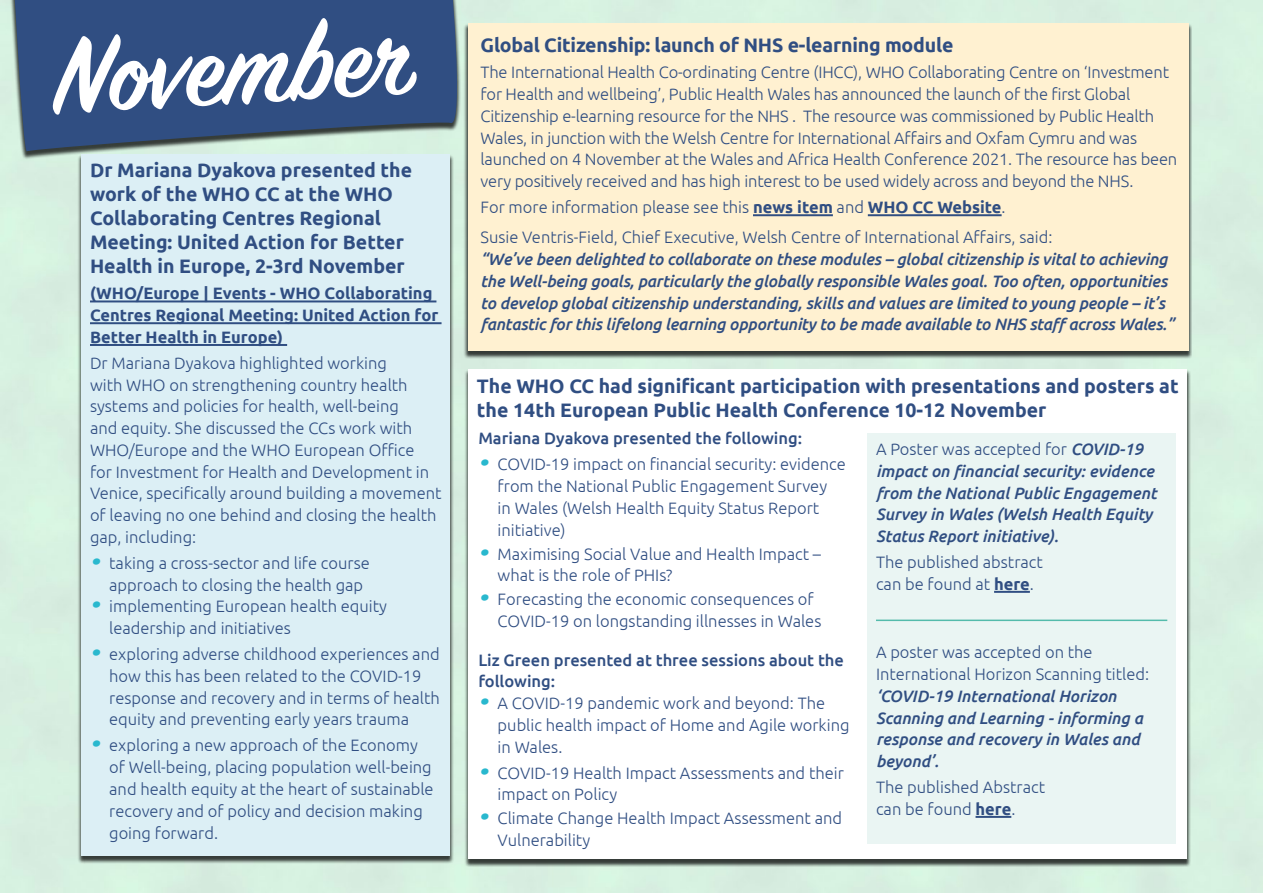
<style>
.page{position:relative;width:1263px;height:893px;background:#fff}
.page>*{position:absolute;margin:0;border:0;box-sizing:border-box;transform-origin:0 0}
.t1{font:600 120px "Sign Painter House Script";color:#fff}
.Heading{font:700 19.5px/24px "Ubuntu";color:#304e82}
.Body{font:300 16.5px/21.8px "Ubuntu";color:#304e82}
.Italic{font:italic 500 16.5px/21.8px "Ubuntu";letter-spacing:-.01em;color:#304e82}
.Body-2{font:italic 500 16.5px/21.8px "Ubuntu";color:#304e82}
.Body-3{font:700 16.5px/21.8px "Ubuntu";color:#304e82}
.Body-4{font:500 16.5px/21.8px "Ubuntu";color:#304e82}
.s1{font-family:"Swing King";font-weight:400;font-size:24px;color:#29b8ce}
.s2{font-weight:700}
.s3{font-weight:300;font-style:normal}
</style>
<div class="page">
<svg style="left:12px;top:0;width:453px;height:155px;fill:#304e82"></svg>
<div style="left:463px;top:23px;width:729px;height:336px;background:#000;opacity:.75"></div>
<div style="left:468px;top:23px;width:720px;height:328px;background:#fff1d1"></div>
<hr style="left:753px;top:214px;width:80px;height:2px;background:#304e82">
<hr style="left:868px;top:214px;width:134px;height:2px;background:#304e82">
<div style="left:77px;top:154px;width:377px;height:710px;background:#000;opacity:.75"></div>
<div style="left:81px;top:154px;width:369px;height:701px;background:#dceff5"></div>
<hr style="left:90px;top:300px;width:346px;height:2px;background:#304e82">
<hr style="left:90px;top:322px;width:351px;height:2px;background:#304e82">
<hr style="left:90px;top:344px;width:197px;height:2px;background:#304e82">
<div style="left:464px;top:369px;width:727px;height:498px;background:#000;opacity:.75"></div>
<div style="left:468px;top:369px;width:719px;height:490px;background:#fff"></div>
<div style="left:867px;top:434px;width:309px;height:410px;background:#eaf5f3"></div>
<hr style="left:876px;top:620px;width:291px;height:1px;background:#54bbab">
<hr style="left:994px;top:591px;width:36px;height:2px;background:#304e82">
<hr style="left:975px;top:816px;width:36px;height:2px;background:#304e82">
<p class="t1" style="left:50px;top:4px;width:321px;rotate:-3deg">November</p>
<p class="Heading" style="left:90px;top:158px;width:324px">Dr Mariana Dyakova presented the work of the WHO CC at the WHO<br>Collaborating Centres Regional<br>Meeting: United Action for Better<br>Health in Europe, 2-3rd November</p>
<p class="Body-3" style="left:90px;top:282px;width:350px">(WHO/Europe | Events - WHO Collaborating<br>Centres Regional Meeting: United Action for<br>Better Health in Europe)</p>
<p class="Body" style="left:90px;top:352px;width:353px">Dr Mariana Dyakova highlighted working<br>with WHO on strengthening country health systems and policies for health, well-being<br>and equity. She discussed the CCs work with WHO/Europe and the WHO European Office<br>for Investment for Health and Development in Venice, specifically around building a movement of leaving no one behind and closing the health gap, including:</p>
<p class="Body" style="left:109px;top:552px;width:262px;text-indent:-19px"><span class="s1">•</span> taking a cross-sector and life course approach to closing the health gap</p>
<p class="Body" style="left:109px;top:595px;width:279px;text-indent:-19px"><span class="s1">•</span> implementing European health equity leadership and initiatives</p>
<p class="Body" style="left:109px;top:643px;width:332px;text-indent:-19px"><span class="s1">•</span> exploring adverse childhood experiences and how this has been related to the COVID-19 response and recovery and in terms of health equity and preventing early years trauma</p>
<p class="Body" style="left:109px;top:734px;width:326px;text-indent:-19px"><span class="s1">•</span> exploring a new approach of the Economy of Well-being, placing population well-being and health equity at the heart of sustainable recovery and of policy and decision making going forward.</p>
<p class="Heading" style="left:480px;top:33px;width:474px">Global Citizenship: launch of NHS e-learning module</p>
<p class="Body" style="left:480px;top:61px;width:698px">The International Health Co-ordinating Centre (IHCC), WHO Collaborating Centre on ‘Investment for Health and wellbeing’, Public Health Wales has announced the launch of the first Global Citizenship e-learning resource for the NHS . The resource was commissioned by Public Health Wales, in junction with the Welsh Centre for International Affairs and Oxfam Cymru and was launched on 4 November at the Wales and Africa Health Conference 2021. The resource has been very positively received and has high interest to be used widely across and beyond the NHS.</p>
<p class="Body" style="left:480px;top:196px;width:527px">For more information please see this <span class="s2">news item</span> and <span class="s2">WHO CC Website</span>.</p>
<p class="Body" style="left:480px;top:226px;width:573px">Susie Ventris-Field, Chief Executive, Welsh Centre of International Affairs, said:</p>
<p class="Italic" style="left:480px;top:248px;width:695px">“We’ve been delighted to collaborate on these modules – global citizenship is vital to achieving the Well-being goals, particularly the globally responsible Wales goal. Too often, opportunities to develop global citizenship understanding, skills and values are limited to young people – it’s fantastic for this lifelong learning opportunity to be made available to NHS staff across Wales.”</p>
<p class="Heading" style="left:477px;top:373px;width:703px">The WHO CC had significant participation with presentations and posters at the 14th European Public Health Conference 10-12 November</p>
<p class="Body-4" style="left:478px;top:427px;width:325px">Mariana Dyakova presented the following:</p>
<p class="Body" style="left:498px;top:453px;width:350px;text-indent:-19px"><span class="s1">•</span> COVID-19 impact on financial security: evidence from the National Public Engagement Survey<br>in Wales (Welsh Health Equity Status Report initiative)</p>
<p class="Body" style="left:498px;top:542px;width:325px;text-indent:-19px"><span class="s1">•</span> Maximising Social Value and Health Impact – what is the role of PHIs?</p>
<p class="Body" style="left:498px;top:588px;width:325px;text-indent:-19px"><span class="s1">•</span> Forecasting the economic consequences of<br>COVID-19 on longstanding illnesses in Wales</p>
<p class="Body-4" style="left:478px;top:648px;width:367px">Liz Green presented at three sessions about the following:</p>
<p class="Body" style="left:498px;top:692px;width:353px;text-indent:-19px"><span class="s1">•</span> A COVID-19 pandemic work and beyond: The public health impact of Home and Agile working in Wales.</p>
<p class="Body" style="left:498px;top:761px;width:348px;text-indent:-19px"><span class="s1">•</span> COVID-19 Health Impact Assessments and their impact on Policy</p>
<p class="Body" style="left:498px;top:807px;width:346px;text-indent:-19px"><span class="s1">•</span> Climate Change Health Impact Assessment and<br>Vulnerability</p>
<p class="Body-2" style="left:876px;top:438px;width:282px"><span class="s3">A Poster was accepted for</span> COVID-19 impact on financial security: evidence from the National Public Engagement Survey in Wales (Welsh Health Equity Status Report initiative).</p>
<p class="Body" style="left:876px;top:551px;width:168px">The published abstract can be found at <span class="s2">here</span>.</p>
<p class="Body-2" style="left:876px;top:641px;width:275px"><span class="s3">A poster was accepted on the<br>International Horizon Scanning titled: </span>‘COVID-19 International Horizon<br>Scanning and Learning - informing a response and recovery in Wales and beyond’.</p>
<p class="Body" style="left:876px;top:776px;width:171px">The published Abstract can be found <span class="s2">here</span>.</p>
</div>
